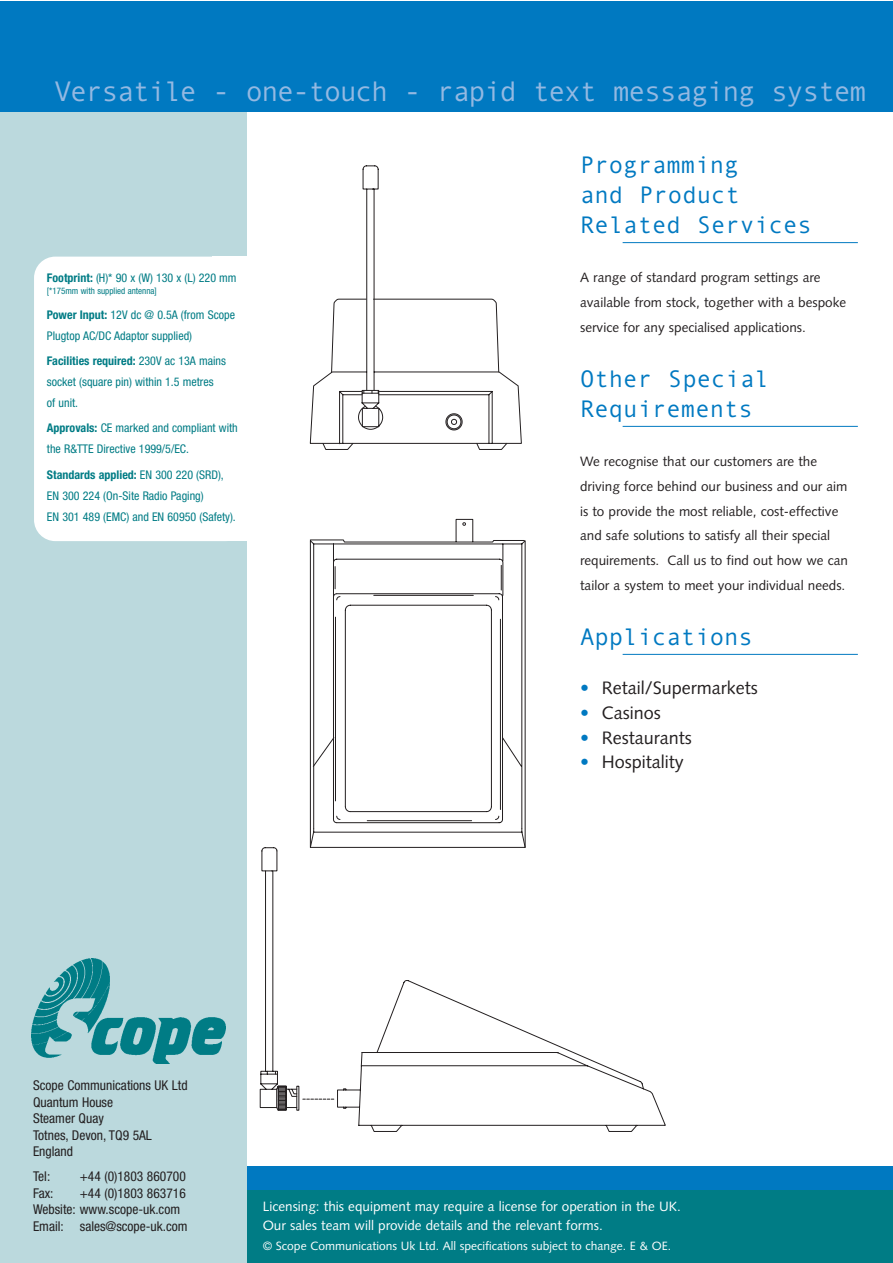
<style>
.page{position:relative;width:893px;height:1263px;background:#fff}
.page>*{position:absolute;margin:0;border:0;box-sizing:border-box;transform-origin:0 0}
.t1{font:28.35px "Monotypecom";letter-spacing:-.05em;color:#94b9e2}
.t2{font:24px/30px "Monotypecom";color:#0079c1}
.t3{font:18px "Syntax";color:#231f20}
.t4{font:13.5px/24.8px "Syntax";color:#231f20}
.t5{font:condensed 13.5px/16.5px "Helvetica Neue";color:#231f20}
.t6{font:13.5px/19.5px "Syntax";color:#fff}
.t7{font:condensed 12px/21px "Helvetica Neue";color:#007c85}
.t8{font:12px "Syntax";color:#fff}
.t9{font:condensed 9px "Helvetica Neue";color:#007c85}
.s1{font-weight:700}
.s2{color:#0079c1}
</style>
<div class="page">
<svg style="left:259px;top:980px;width:407px;height:152px"></svg>
<svg style="left:261px;top:847px;width:74px;height:265px"></svg>
<div style="left:247px;top:1190px;width:645px;height:73px;background:#007c85"></div>
<div style="left:247px;top:1167px;width:645px;height:23px;background:#0079c1"></div>
<div style="left:0;top:2px;width:247px;height:1261px;background:#bbd9dd"></div>
<div style="left:0;top:2px;width:892px;height:110px;background:#0079c1"></div>
<img style="left:32px;top:959px;width:193px;height:105px">
<div style="left:34px;top:257px;width:213px;height:284px;background:#fff;border-radius:21px"></div>
<div style="left:212px;top:257px;width:35px;height:284px;background:#fff"></div>
<svg style="left:309px;top:165px;width:213px;height:280px"></svg>
<svg style="left:309px;top:522px;width:217px;height:326px"></svg>
<hr style="left:622px;top:242px;width:235px;height:1px;background:#0079c1">
<hr style="left:622px;top:426px;width:235px;height:1px;background:#0079c1">
<hr style="left:622px;top:654px;width:235px;height:1px;background:#0079c1">
<h1 class="t1" style="left:55px;top:82px;width:813px">Versatile - one-touch - rapid text messaging system</h1>
<p class="t7" style="left:47px;top:268px;width:191px"><span class="s1">Footprint:</span> (H)* 90 x (W) 130 x (L) 220 mm</p>
<p class="t9" style="left:47px;top:287px;width:111px">[*175mm with supplied antenna]</p>
<p class="t7" style="left:47px;top:305px;width:189px"><span class="s1">Power Input:</span> 12V dc @ 0.5A (from Scope<br>Plugtop AC/DC Adaptor supplied)</p>
<p class="t7" style="left:47px;top:351px;width:180px"><span class="s1">Facilities required:</span> 230V ac 13A mains socket (square pin) within 1.5 metres<br>of unit.</p>
<p class="t7" style="left:47px;top:419px;width:192px"><span class="s1">Approvals:</span> CE marked and compliant with the R&amp;TTE Directive 1999/5/EC.</p>
<p class="t7" style="left:47px;top:465px;width:190px"><span class="s1">Standards applied:</span> EN 300 220 (SRD),<br>EN 300 224 (On-Site Radio Paging)<br>EN 301 489 (EMC) and EN 60950 (Safety).</p>
<h2 class="t2" style="left:580px;top:152px;width:233px">Programming<br>and Product<br>Related Services</h2>
<p class="t4" style="left:580px;top:267px;width:268px">A range of standard program settings are available from stock, together with a bespoke service for any specialised applications.</p>
<h2 class="t2" style="left:580px;top:366px;width:190px">Other Special<br>Requirements</h2>
<p class="t4" style="left:580px;top:450px;width:269px">We recognise that our customers are the driving force behind our business and our aim is to provide the most reliable, cost-effective and safe solutions to satisfy all their special requirements. Call us to find out how we can tailor a system to meet your individual needs.</p>
<h2 class="t2" style="left:580px;top:624px;width:174px">Applications</h2>
<h3 class="t3" style="left:580px;top:681px;width:179px"><span class="s2">•</span> Retail/Supermarkets</h3>
<h3 class="t3" style="left:580px;top:705px;width:82px"><span class="s2">•</span> Casinos</h3>
<h3 class="t3" style="left:580px;top:730px;width:113px"><span class="s2">•</span> Restaurants</h3>
<h3 class="t3" style="left:580px;top:755px;width:105px"><span class="s2">•</span> Hospitality</h3>
<p class="t5" style="left:33px;top:1078px;width:156px">Scope Communications UK Ltd<br>Quantum House<br>Steamer Quay<br>Totnes, Devon, TQ9 5AL<br>England</p>
<p class="t5" style="left:33px;top:1169px;width:19px">Tel:</p>
<p class="t5" style="left:80px;top:1169px;width:107px">+44 (0)1803 860700</p>
<p class="t5" style="left:33px;top:1186px;width:22px">Fax:</p>
<p class="t5" style="left:33px;top:1186px;width:156px;text-indent:47px">+44 (0)1803 863716<br>Website: www.scope-uk.com<br>Email: sales@scope-uk.com</p>
<p class="t6" style="left:263px;top:1197px;width:419px">Licensing: this equipment may require a license for operation in the UK.<br>Our sales team will provide details and the relevant forms.</p>
<p class="t8" style="left:263px;top:1241px;width:410px">© Scope Communications Uk Ltd. All specifications subject to change. E &amp; OE.</p>
</div>
